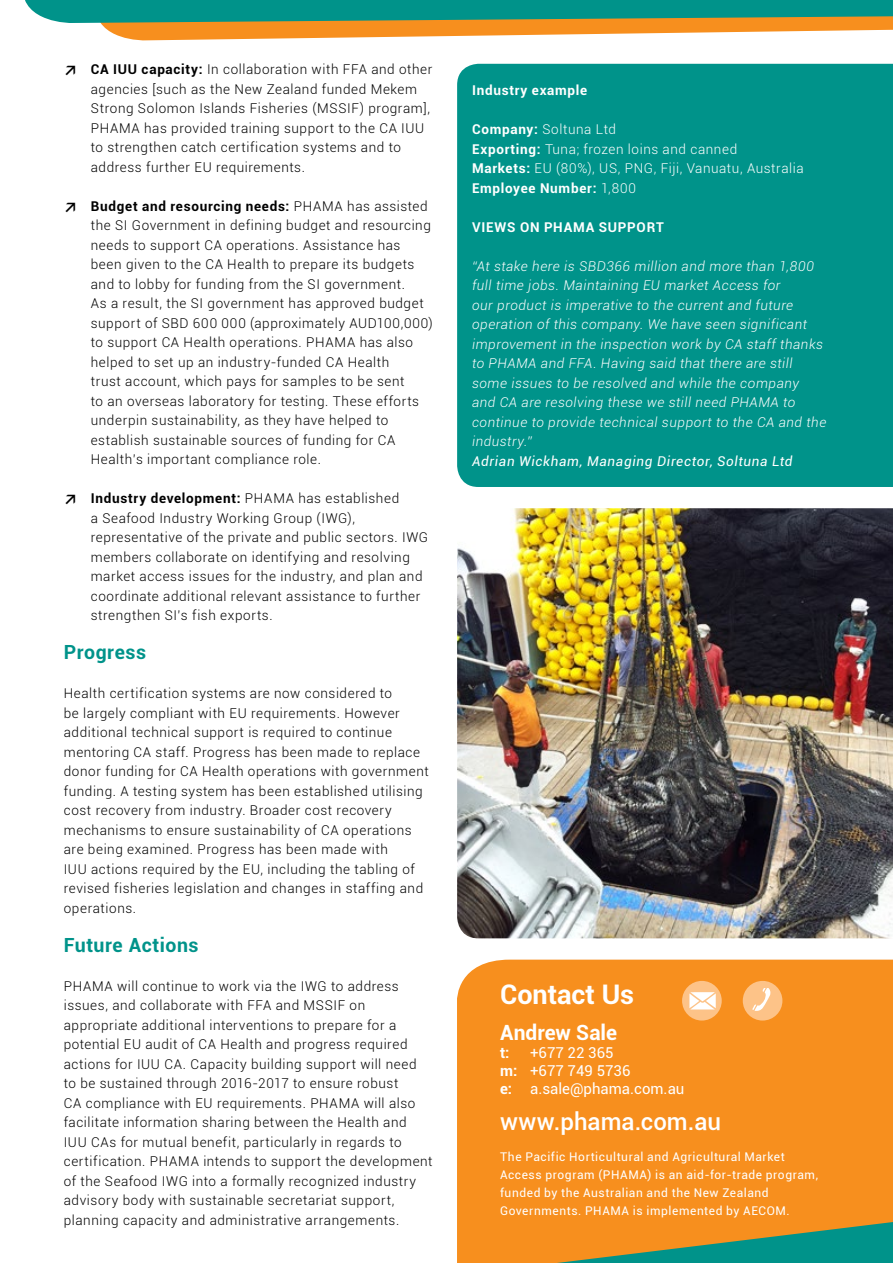
<style>
.page{position:relative;width:893px;height:1263px;background:#fff}
.page>*{position:absolute;margin:0;border:0;box-sizing:border-box;transform-origin:0 0}
.t1{font:700 27px "Roboto";color:#fff}
.t2{font:500 24px "Roboto";color:#fff}
.t3{font:700 21px "Roboto";color:#fff}
.t4{font:700 19.5px "Roboto";letter-spacing:.03em;color:#00938a}
.t5{font:15px/18px "Roboto";color:#fff}
.t6{font:700 15px "Roboto";color:#fff}
.t7{font:300 13.5px/19.5px "Roboto";letter-spacing:.045em;color:#000}
.t8{font:italic 300 13.5px/19.5px "Roboto";letter-spacing:.04em;color:#fff}
.t9{font:300 13.5px/19.5px "Roboto";letter-spacing:.04em;color:#fff}
.t10{font:italic 13.5px "Roboto";letter-spacing:.05em;color:#fff}
.t11{font:700 13.5px "Roboto";letter-spacing:.055em;color:#fff}
.t12{font:12px/18px "Roboto";letter-spacing:.045em;color:#fff}
.s1{font-family:"DIN Pro";font-weight:700}
.s2{font-weight:700}
</style>
<div class="page">
<div style="left:457px;top:64px;width:436px;height:423px;background:#00938a"></div>
<svg style="left:25px;top:0;width:868px;height:41px"></svg>
<div style="left:457px;top:960px;width:436px;height:303px;background:#f78f1e"></div>
<svg style="left:557px;top:1222px;width:336px;height:41px"></svg>
<div style="left:682px;top:981px;width:40px;height:39px;background:#fdc388;border-radius:50%"></div>
<svg style="left:689px;top:992px;width:27px;height:17px"></svg>
<div style="left:743px;top:981px;width:39px;height:39px;background:#fdc388;border-radius:50%"></div>
<svg style="left:752px;top:988px;width:19px;height:23px"></svg>
<img style="left:457px;top:508px;width:436px;height:430px">
<p class="t7" style="left:91px;top:59px;width:343px;text-indent:-27px"><span class="s1">↗</span> <span class="s2">CA IUU capacity:</span> In collaboration with FFA and other agencies [such as the New Zealand funded Mekem Strong Solomon Islands Fisheries (MSSIF) program], PHAMA has provided training support to the CA IUU to strengthen catch certification systems and to address further EU requirements.</p>
<p class="t7" style="left:91px;top:196px;width:344px;text-indent:-27px"><span class="s1">↗</span> <span class="s2">Budget and resourcing needs:</span> PHAMA has assisted the SI Government in defining budget and resourcing needs to support CA operations. Assistance has been given to the CA Health to prepare its budgets and to lobby for funding from the SI government.<br>As a result, the SI government has approved budget support of SBD 600 000 (approximately AUD100,000) to support CA Health operations. PHAMA has also helped to set up an industry-funded CA Health<br>trust account, which pays for samples to be sent<br>to an overseas laboratory for testing. These efforts underpin sustainability, as they have helped to establish sustainable sources of funding for CA Health’s important compliance role.</p>
<p class="t7" style="left:91px;top:488px;width:339px;text-indent:-27px"><span class="s1">↗</span> <span class="s2">Industry development:</span> PHAMA has established<br>a Seafood Industry Working Group (IWG), representative of the private and public sectors. IWG members collaborate on identifying and resolving market access issues for the industry, and plan and coordinate additional relevant assistance to further strengthen SI’s fish exports.</p>
<h3 class="t4" style="left:64px;top:638px;width:84px">Progress</h3>
<p class="t7" style="left:64px;top:683px;width:366px">Health certification systems are now considered to<br>be largely compliant with EU requirements. However additional technical support is required to continue mentoring CA staff. Progress has been made to replace donor funding for CA Health operations with government funding. A testing system has been established utilising cost recovery from industry. Broader cost recovery mechanisms to ensure sustainability of CA operations are being examined. Progress has been made with<br>IUU actions required by the EU, including the tabling of revised fisheries legislation and changes in staffing and operations.</p>
<h3 class="t4" style="left:64px;top:931px;width:136px">Future Actions</h3>
<p class="t7" style="left:64px;top:976px;width:370px">PHAMA will continue to work via the IWG to address issues, and collaborate with FFA and MSSIF on appropriate additional interventions to prepare for a potential EU audit of CA Health and progress required actions for IUU CA. Capacity building support will need<br>to be sustained through 2016-2017 to ensure robust<br>CA compliance with EU requirements. PHAMA will also facilitate information sharing between the Health and IUU CAs for mutual benefit, particularly in regards to certification. PHAMA intends to support the development of the Seafood IWG into a formally recognized industry advisory body with sustainable secretariat support, planning capacity and administrative arrangements.</p>
<h1 class="t1" style="left:500px;top:976px;width:135px">Contact Us</h1>
<p class="t11" style="left:472px;top:81px;width:117px">Industry example</p>
<p class="t9" style="left:472px;top:119px;width:333px"><span class="s2">Company:</span> Soltuna Ltd<br><span class="s2">Exporting:</span> Tuna; frozen loins and canned<br><span class="s2">Markets:</span> EU (80%), US, PNG, Fiji, Vanuatu, Australia <span class="s2">Employee Number:</span> 1,800</p>
<p class="t11" style="left:472px;top:217px;width:193px">VIEWS ON PHAMA SUPPORT</p>
<p class="t8" style="left:472px;top:256px;width:356px">“At stake here is SBD366 million and more than 1,800 full time jobs. Maintaining EU market Access for<br>our product is imperative to the current and future operation of this company. We have seen significant improvement in the inspection work by CA staff thanks to PHAMA and FFA. Having said that there are still some issues to be resolved and while the company<br>and CA are resolving these we still need PHAMA to continue to provide technical support to the CA and the industry.”</p>
<p class="t10" style="left:472px;top:451px;width:322px">Adrian Wickham, Managing Director, Soltuna Ltd</p>
<h3 class="t3" style="left:500px;top:1018px;width:119px">Andrew Sale</h3>
<p class="t6" style="left:500px;top:1042px;width:11px">t:</p>
<p class="t5" style="left:500px;top:1043px;width:186px;text-indent:30px">+677 22 365<br><span class="s2">m:</span> +677 749 5736<br><span class="s2">e:</span> a.sale@phama.com.au</p>
<h2 class="t2" style="left:500px;top:1105px;width:222px">www.phama.com.au</h2>
<p class="t12" style="left:500px;top:1147px;width:320px">The Pacific Horticultural and Agricultural Market Access program (PHAMA) is an aid-for-trade program, funded by the Australian and the New Zealand Governments. PHAMA is implemented by AECOM.</p>
</div>
